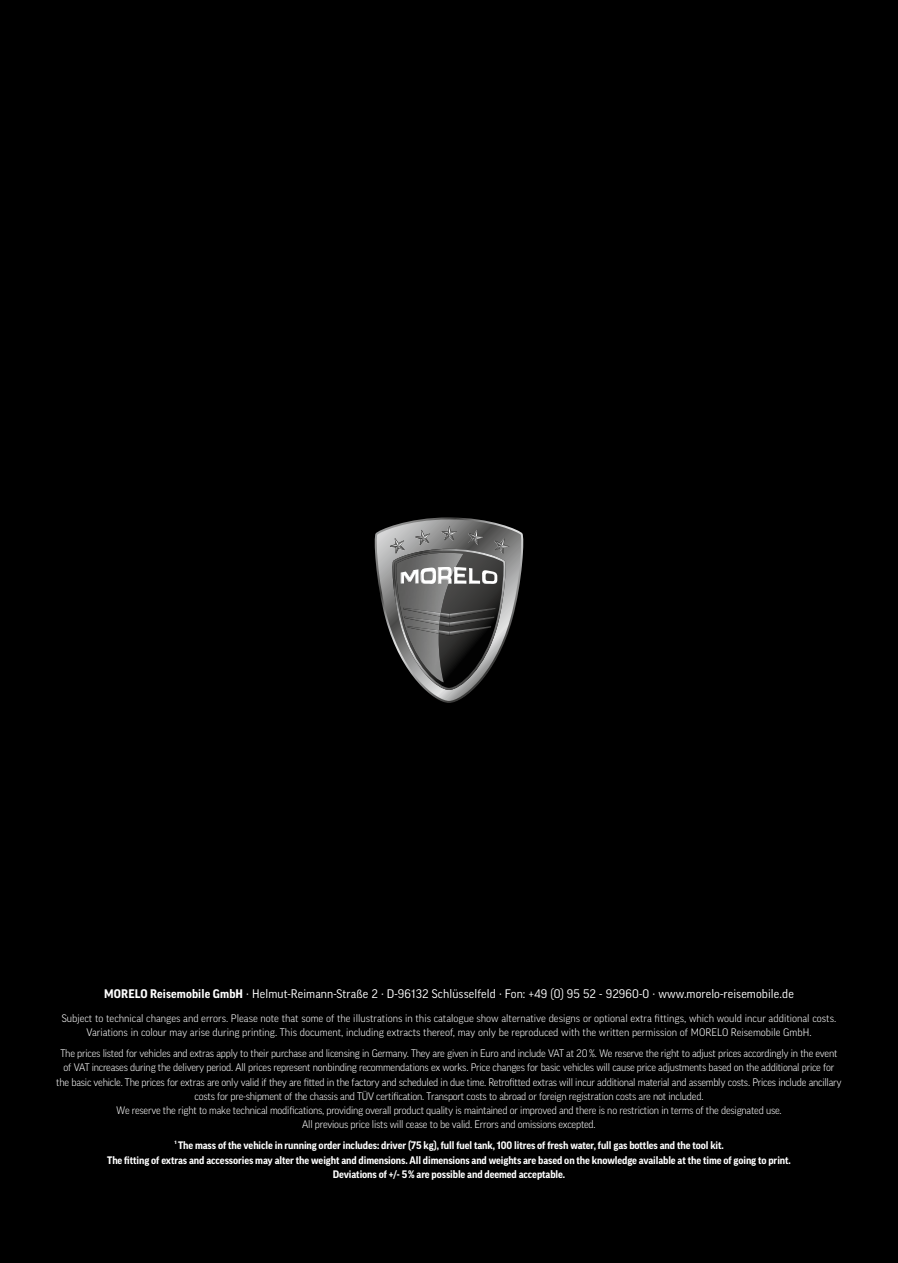
<style>
.page{position:relative;width:898px;height:1263px;background:#fff}
.page>*{position:absolute;margin:0;border:0;box-sizing:border-box;transform-origin:0 0}
.t1{font:12px "Good Pro";letter-spacing:.01em;color:#fff}
.t2{font:300 10.5px/14.2px "Good Pro";letter-spacing:-.02em;color:#fff;text-align:center}
.t3{font:300 10.5px/14.2px "Good Pro";color:#fff;text-align:center}
.t4{font:700 10.5px/14.2px "Good Pro";letter-spacing:-.01em;color:#fff;text-align:center}
.s1{font-weight:700}
</style>
<div class="page">
<div style="left:0;top:0;width:897px;height:1263px;background:#000"></div>
<svg style="left:374px;top:517px;width:150px;height:186px"></svg>
<p class="t1" style="left:104px;top:987px;width:690px"><span class="s1">MORELO Reisemobile GmbH</span> · Helmut-Reimann-Straße 2 · D-96132 Schlüsselfeld · Fon: +49 (0) 95 52 - 92960-0 · www.morelo-reisemobile.de</p>
<p class="t3" style="left:62px;top:1011px;width:775px">Subject to technical changes and errors. Please note that some of the illustrations in this catalogue show alternative designs or optional extra fittings, which would incur additional costs.<br>Variations in colour may arise during printing. This document, including extracts thereof, may only be reproduced with the written permission of MORELO Reisemobile GmbH.</p>
<p class="t2" style="left:56px;top:1046px;width:786px">The prices listed for vehicles and extras apply to their purchase and licensing in Germany. They are given in Euro and include VAT at 20 %. We reserve the right to adjust prices accordingly in the event of VAT increases during the delivery period. All prices represent nonbinding recommendations ex works. Price changes for basic vehicles will cause price adjustments based on the additional price for the basic vehicle. The prices for extras are only valid if they are fitted in the factory and scheduled in due time. Retrofitted extras will incur additional material and assembly costs. Prices include ancillary costs for pre-shipment of the chassis and TÜV certification. Transport costs to abroad or foreign registration costs are not included.<br>We reserve the right to make technical modifications, providing overall product quality is maintained or improved and there is no restriction in terms of the designated use.<br>All previous price lists will cease to be valid. Errors and omissions excepted.</p>
<p class="t4" style="left:107px;top:1138px;width:684px">¹The mass of the vehicle in running order includes: driver (75 kg), full fuel tank, 100 litres of fresh water, full gas bottles and the tool kit.<br>The fitting of extras and accessories may alter the weight and dimensions. All dimensions and weights are based on the knowledge available at the time of going to print.<br>Deviations of +/- 5% are possible and deemed acceptable.</p>
</div>
